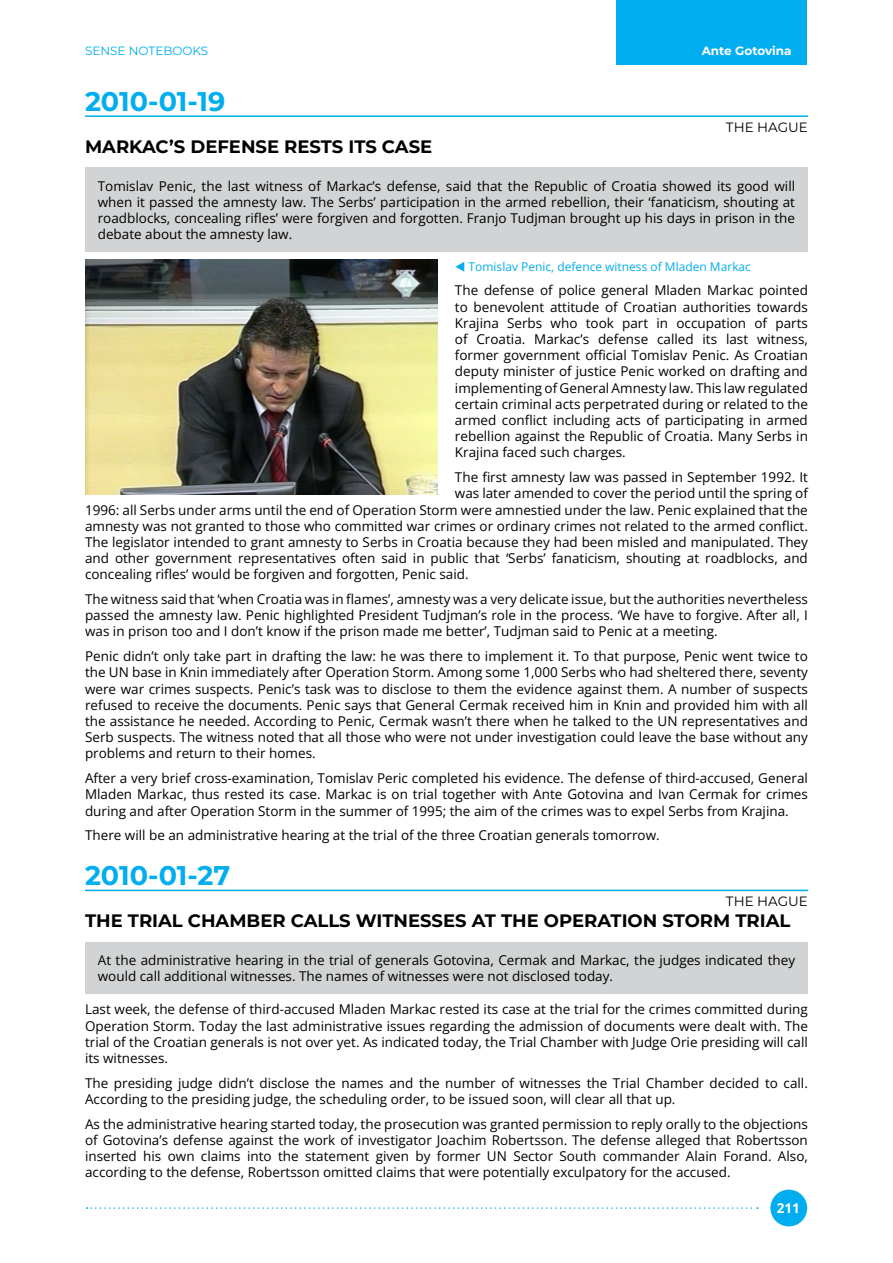
<style>
.page{position:relative;width:893px;height:1263px;background:#fff}
.page>*{position:absolute;margin:0;border:0;box-sizing:border-box;transform-origin:0 0}
.t1{font:700 27px "Montserrat";color:#00aeef}
.t2{font:700 18px "Montserrat";color:#000}
.t3{font:13.5px/16.2px "Open Sans";color:#000;text-align:justify}
.t4{font:13.5px "Montserrat";color:#000}
.t5{font:13.5px "Open Sans";color:#fff}
.t6{font:12px "Open Sans";color:#00aeef}
.t7{font:12px "Montserrat";color:#00aeef}
.t8{font:700 12px "Montserrat";color:#fff}
</style>
<div class="page">
<div style="left:617px;top:0;width:190px;height:65px;background:#00aeef"></div>
<div style="left:770px;top:1189px;width:37px;height:37px;background:#00aeef;border-radius:50%"></div>
<svg style="left:87px;top:1207px;width:671px;height:2px"></svg>
<hr style="left:85px;top:115px;width:723px;height:2px;background:#00aeef">
<div style="left:85px;top:168px;width:723px;height:84px;background:#d1d3d4"></div>
<hr style="left:85px;top:890px;width:723px;height:1px;background:#00aeef">
<div style="left:85px;top:942px;width:723px;height:51px;background:#d1d3d4"></div>
<img style="left:85px;top:259px;width:353px;height:235px">
<p class="t7" style="left:85px;top:43px;width:125px">SENSE NOTEBOOKS</p>
<p class="t8" style="left:702px;top:43px;width:91px">Ante Gotovina</p>
<h1 class="t1" style="left:85px;top:84px;width:142px">2010-01-19</h1>
<p class="t4" style="left:726px;top:118px;width:83px">THE HAGUE</p>
<h2 class="t2" style="left:85px;top:135px;width:349px">MARKAC’S DEFENSE RESTS ITS CASE</h2>
<p class="t3" style="left:98px;top:177px;width:699px">Tomislav Penic, the last witness of Markac’s defense, said that the Republic of Croatia showed its good will when it passed the amnesty law. The Serbs’ participation in the armed rebellion, their ‘fanaticism, shouting at roadblocks, concealing rifles’ were forgiven and forgotten. Franjo Tudjman brought up his days in prison in the debate about the amnesty law.</p>
<p class="t6" style="left:469px;top:258px;width:284px">Tomislav Penic, defence witness of Mladen Markac</p>
<p class="t3" style="left:455px;top:282px;width:354px">The defense of police general Mladen Markac pointed to benevolent attitude of Croatian authorities towards Krajina Serbs who took part in occupation of parts of Croatia. Markac’s defense called its last witness, former government official Tomislav Penic. As Croatian deputy minister of justice Penic worked on drafting and implementing of General Amnesty law. This law regulated certain criminal acts perpetrated during or related to the armed conflict including acts of participating in armed rebellion against the Republic of Croatia. Many Serbs in Krajina faced such charges.</p>
<p class="t3" style="left:455px;top:469px;width:354px">The first amnesty law was passed in September 1992. It</p>
<p class="t3" style="left:455px;top:485px;width:354px">was later amended to cover the period until the spring of</p>
<p class="t3" style="left:85px;top:501px;width:724px">1996: all Serbs under arms until the end of Operation Storm were amnestied under the law. Penic explained that the</p>
<p class="t3" style="left:85px;top:517px;width:724px">amnesty was not granted to those who committed war crimes or ordinary crimes not related to the armed conflict.</p>
<p class="t3" style="left:85px;top:534px;width:724px">The legislator intended to grant amnesty to Serbs in Croatia because they had been misled and manipulated. They</p>
<p class="t3" style="left:85px;top:550px;width:724px">and other government representatives often said in public that ‘Serbs’ fanaticism, shouting at roadblocks, and</p>
<p class="t3" style="left:85px;top:566px;width:385px">concealing rifles’ would be forgiven and forgotten, Penic said.</p>
<p class="t3" style="left:85px;top:591px;width:724px">The witness said that ‘when Croatia was in flames’, amnesty was a very delicate issue, but the authorities nevertheless passed the amnesty law. Penic highlighted President Tudjman’s role in the process. ‘We have to forgive. After all, I was in prison too and I don’t know if the prison made me better’, Tudjman said to Penic at a meeting.</p>
<p class="t3" style="left:85px;top:648px;width:724px">Penic didn’t only take part in drafting the law: he was there to implement it. To that purpose, Penic went twice to the UN base in Knin immediately after Operation Storm. Among some 1,000 Serbs who had sheltered there, seventy were war crimes suspects. Penic’s task was to disclose to them the evidence against them. A number of suspects refused to receive the documents. Penic says that General Cermak received him in Knin and provided him with all the assistance he needed. According to Penic, Cermak wasn’t there when he talked to the UN representatives and Serb suspects. The witness noted that all those who were not under investigation could leave the base without any problems and return to their homes.</p>
<p class="t3" style="left:85px;top:770px;width:724px">After a very brief cross-examination, Tomislav Peric completed his evidence. The defense of third-accused, General Mladen Markac, thus rested its case. Markac is on trial together with Ante Gotovina and Ivan Cermak for crimes during and after Operation Storm in the summer of 1995; the aim of the crimes was to expel Serbs from Krajina.</p>
<p class="t3" style="left:85px;top:827px;width:576px">There will be an administrative hearing at the trial of the three Croatian generals tomorrow.</p>
<h1 class="t1" style="left:85px;top:858px;width:147px">2010-01-27</h1>
<p class="t4" style="left:726px;top:892px;width:83px">THE HAGUE</p>
<h2 class="t2" style="left:85px;top:909px;width:707px">THE TRIAL CHAMBER CALLS WITNESSES AT THE OPERATION STORM TRIAL</h2>
<p class="t3" style="left:98px;top:951px;width:699px">At the administrative hearing in the trial of generals Gotovina, Cermak and Markac, the judges indicated they would call additional witnesses. The names of witnesses were not disclosed today.</p>
<p class="t3" style="left:85px;top:1001px;width:724px">Last week, the defense of third-accused Mladen Markac rested its case at the trial for the crimes committed during Operation Storm. Today the last administrative issues regarding the admission of documents were dealt with. The trial of the Croatian generals is not over yet. As indicated today, the Trial Chamber with Judge Orie presiding will call its witnesses.</p>
<p class="t3" style="left:85px;top:1074px;width:724px">The presiding judge didn’t disclose the names and the number of witnesses the Trial Chamber decided to call.<br>According to the presiding judge, the scheduling order, to be issued soon, will clear all that up.</p>
<p class="t3" style="left:85px;top:1115px;width:724px">As the administrative hearing started today, the prosecution was granted permission to reply orally to the objections of Gotovina’s defense against the work of investigator Joachim Robertsson. The defense alleged that Robertsson inserted his own claims into the statement given by former UN Sector South commander Alain Forand. Also, according to the defense, Robertsson omitted claims that were potentially exculpatory for the accused.</p>
<p class="t5" style="left:777px;top:1199px;width:25px">211</p>
</div>
